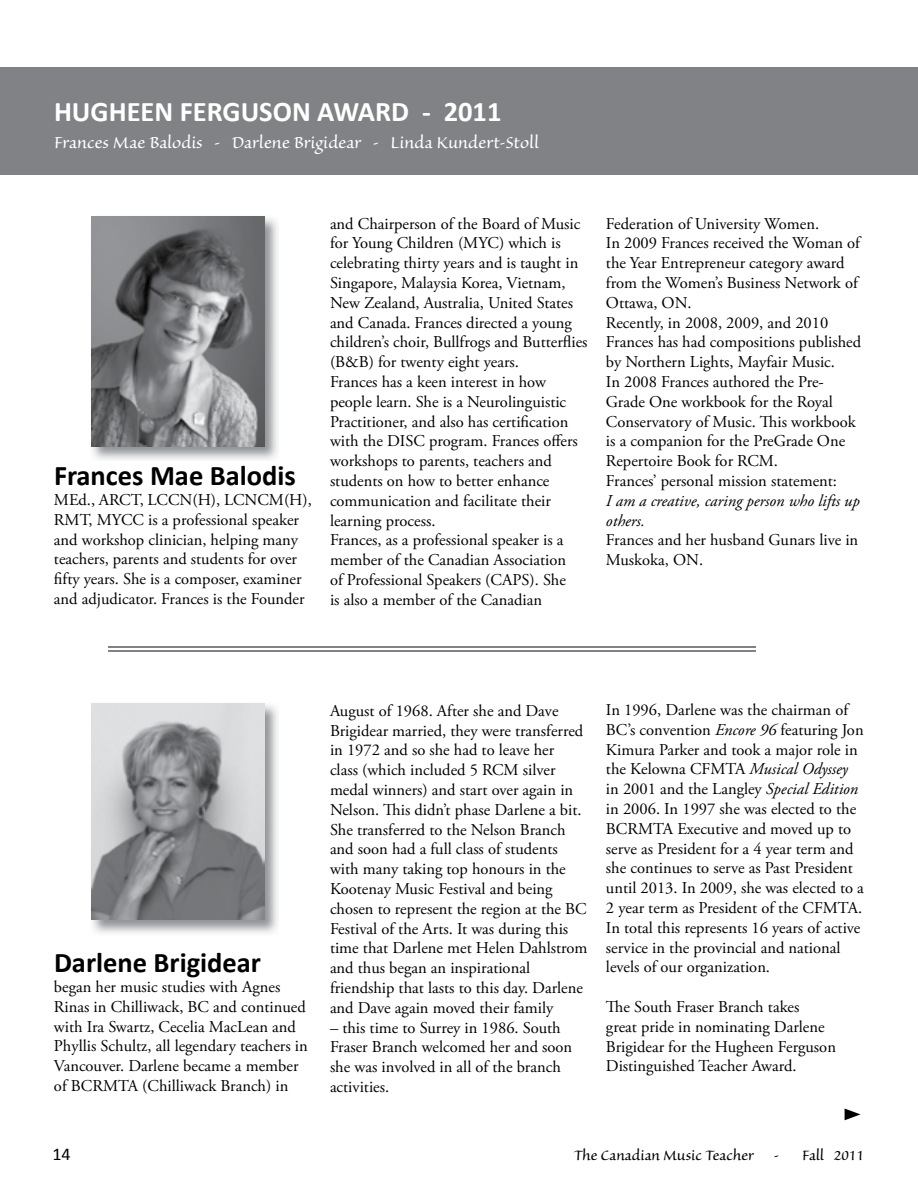
<style>
.page{position:relative;width:918px;height:1188px;background:#fff}
.page>*{position:absolute;margin:0;border:0;box-sizing:border-box;transform-origin:0 0}
.t1{font:700 28.5px "Calibri";color:#000}
.t2{font:700 28.5px "Calibri";color:#fff}
.t3{font:21px "Sanvito Pro";color:#fff}
.t4{font:18px "Sanvito Pro";color:#000}
.t5{font:18px "Calibri";color:#000}
.t6{font:16.5px/19.8px "Adobe Garamond Pro";color:#000}
.t7{font:italic 16.5px/19.8px "Adobe Garamond Pro";color:#000}
.s1{font-style:italic}
</style>
<div class="page">
<svg style="left:845px;top:1109px;width:16px;height:11px"></svg>
<div style="left:0;top:68px;width:918px;height:108px;background:#808285"></div>
<img style="left:91px;top:216px;width:187px;height:244px">
<img style="left:92px;top:216px;width:172px;height:230px">
<img style="left:91px;top:703px;width:187px;height:231px">
<img style="left:92px;top:704px;width:172px;height:216px">
<hr style="left:108px;top:646px;width:648px;height:2px;background:#808285">
<hr style="left:108px;top:650px;width:648px;height:2px;background:#808285">
<h1 class="t2" style="left:54px;top:93px;width:449px">HUGHEEN FERGUSON AWARD - 2011</h1>
<p class="t3" style="left:54px;top:131px;width:486px">Frances Mae Balodis - Darlene Brigidear - Linda Kundert-Stoll</p>
<h1 class="t1" style="left:54px;top:457px;width:243px">Frances Mae Balodis</h1>
<p class="t6" style="left:54px;top:490px;width:260px">MEd., ARCT, LCCN(H), LCNCM(H), RMT, MYCC is a professional speaker and workshop clinician, helping many teachers, parents and students for over fifty years. She is a composer, examiner and adjudicator. Frances is the Founder</p>
<p class="t6" style="left:330px;top:214px;width:259px">and Chairperson of the Board of Music for Young Children (MYC) which is celebrating thirty years and is taught in Singapore, Malaysia Korea, Vietnam, New Zealand, Australia, United States and Canada. Frances directed a young children’s choir, Bullfrogs and Butterflies (B&amp;B) for twenty eight years.<br>Frances has a keen interest in how people learn. She is a Neurolinguistic Practitioner, and also has certification with the DISC program. Frances offers workshops to parents, teachers and students on how to better enhance communication and facilitate their learning process.<br>Frances, as a professional speaker is a member of the Canadian Association<br>of Professional Speakers (CAPS). She<br>is also a member of the Canadian</p>
<p class="t6" style="left:606px;top:214px;width:257px">Federation of University Women.<br>In 2009 Frances received the Woman of the Year Entrepreneur category award from the Women’s Business Network of Ottawa, ON.<br>Recently, in 2008, 2009, and 2010<br>Frances has had compositions published by Northern Lights, Mayfair Music.<br>In 2008 Frances authored the Pre-Grade One workbook for the Royal Conservatory of Music. This workbook is a companion for the PreGrade One Repertoire Book for RCM.<br>Frances’ personal mission statement:</p>
<p class="t7" style="left:606px;top:491px;width:255px">I am a creative, caring person who lifts up others.</p>
<p class="t6" style="left:606px;top:531px;width:254px">Frances and her husband Gunars live in<br>Muskoka, ON.</p>
<h1 class="t1" style="left:54px;top:944px;width:209px">Darlene Brigidear</h1>
<p class="t6" style="left:54px;top:977px;width:255px">began her music studies with Agnes Rinas in Chilliwack, BC and continued with Ira Swartz, Cecelia MacLean and Phyllis Schultz, all legendary teachers in Vancouver. Darlene became a member of BCRMTA (Chilliwack Branch) in</p>
<p class="t6" style="left:330px;top:701px;width:259px">August of 1968. After she and Dave Brigidear married, they were transferred in 1972 and so she had to leave her<br>class (which included 5 RCM silver medal winners) and start over again in Nelson. This didn’t phase Darlene a bit.<br>She transferred to the Nelson Branch and soon had a full class of students with many taking top honours in the Kootenay Music Festival and being chosen to represent the region at the BC Festival of the Arts. It was during this time that Darlene met Helen Dahlstrom and thus began an inspirational friendship that lasts to this day. Darlene and Dave again moved their family</p>
<p class="t6" style="left:330px;top:1018px;width:244px">– this time to Surrey in 1986. South<br>Fraser Branch welcomed her and soon she was involved in all of the branch activities.</p>
<p class="t6" style="left:606px;top:701px;width:259px">In 1996, Darlene was the chairman of BC’s convention <span class="s1">Encore 96</span> featuring Jon Kimura Parker and took a major role in the Kelowna CFMTA <span class="s1">Musical Odyssey </span>in 2001 and the Langley <span class="s1">Special Edition </span>in 2006. In 1997 she was elected to the BCRMTA Executive and moved up to serve as President for a 4 year term and she continues to serve as Past President until 2013. In 2009, she was elected to a 2 year term as President of the CFMTA.<br>In total this represents 16 years of active service in the provincial and national levels of our organization.</p>
<p class="t6" style="left:606px;top:998px;width:232px">The South Fraser Branch takes<br>great pride in nominating Darlene<br>Brigidear for the Hugheen Ferguson<br>Distinguished Teacher Award.</p>
<p class="t5" style="left:52px;top:1142px;width:20px">14</p>
<p class="t4" style="left:574px;top:1146px;width:207px">The Canadian Music Teacher -</p>
<p class="t4" style="left:802px;top:1146px;width:63px">Fall 2011</p>
</div>
